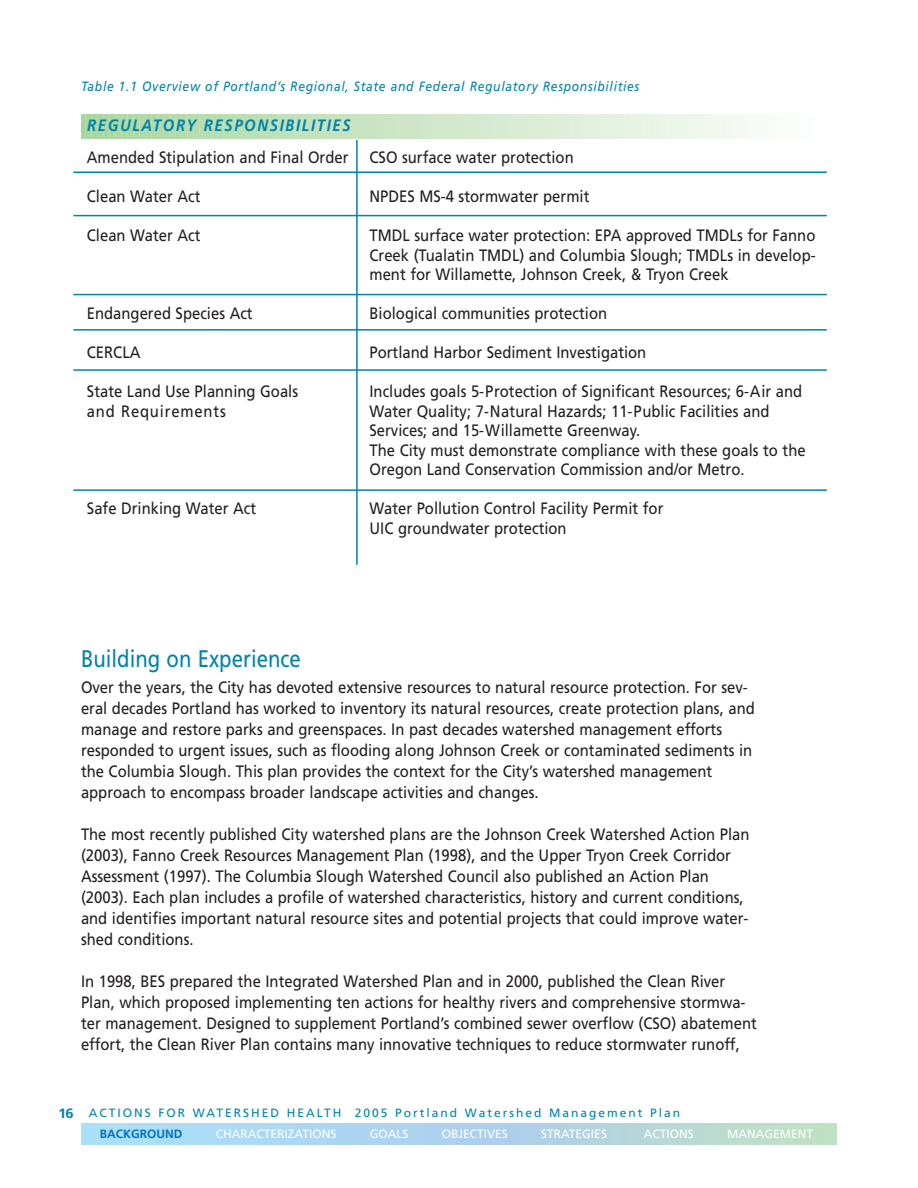
<style>
.page{position:relative;width:918px;height:1188px;background:#fff}
.page>*{position:absolute;margin:0;border:0;box-sizing:border-box;transform-origin:0 0}
.t1{font:24px "Frutiger";color:#0083a9;scale:.85 1}
.t2{font:16.5px/21px "Frutiger";color:#231f20;scale:.9 1}
.t3{font:italic 700 16.5px "Frutiger";letter-spacing:.11em;color:#0083a9;scale:.9 1}
.t4{font:italic 13.5px "Frutiger";letter-spacing:.055em;color:#0083a9;scale:.9 1}
.t5{font:700 13.5px "Frutiger";color:#0083a9;scale:1.1 1}
.t6{font:12px "Frutiger";letter-spacing:.165em;color:#0083a9}
.t7{font:12px "Frutiger";color:#fff}
.t8{font:700 12px "Frutiger";color:#0072bc}
</style>
<div class="page">
<div style="left:81px;top:1124px;width:756px;height:21px;background:linear-gradient(to right,#a6d9ff,#bcd7ca)"></div>
<hr style="left:73px;top:172px;width:754px;height:1px;background:#0083a9">
<hr style="left:356px;top:140px;width:2px;height:425px;background:#0083a9">
<hr style="left:73px;top:215px;width:754px;height:1px;background:#0083a9">
<hr style="left:73px;top:294px;width:754px;height:1px;background:#0083a9">
<hr style="left:73px;top:329px;width:754px;height:2px;background:#0083a9">
<hr style="left:73px;top:369px;width:754px;height:2px;background:#0083a9">
<hr style="left:73px;top:489px;width:754px;height:2px;background:#0083a9">
<svg style="left:82px;top:114px;width:283px;height:25px;background:#baddb1"></svg>
<hr style="left:369px;top:114px;width:2px;height:25px;background:#cae4c2">
<hr style="left:375px;top:114px;width:2px;height:25px;background:#cae4c3">
<hr style="left:381px;top:114px;width:2px;height:25px;background:#cbe5c3">
<hr style="left:387px;top:114px;width:2px;height:25px;background:#cce5c4">
<hr style="left:393px;top:114px;width:2px;height:25px;background:#cce5c5">
<hr style="left:399px;top:114px;width:2px;height:25px;background:#cce6c6">
<hr style="left:405px;top:114px;width:2px;height:25px;background:#cde6c6">
<hr style="left:411px;top:114px;width:2px;height:25px;background:#cee6c7">
<hr style="left:417px;top:114px;width:2px;height:25px;background:#cee6c8">
<hr style="left:423px;top:114px;width:2px;height:25px;background:#cfe7c9">
<hr style="left:429px;top:114px;width:2px;height:25px;background:#d0e7c9">
<hr style="left:435px;top:114px;width:2px;height:25px;background:#d1e8ca">
<hr style="left:441px;top:114px;width:2px;height:25px;background:#d1e8cb">
<hr style="left:447px;top:114px;width:2px;height:25px;background:#d2e8cc">
<hr style="left:453px;top:114px;width:2px;height:25px;background:#d3e9cc">
<hr style="left:459px;top:114px;width:2px;height:25px;background:#d3e9cd">
<hr style="left:465px;top:114px;width:2px;height:25px;background:#d4e9ce">
<hr style="left:471px;top:114px;width:2px;height:25px;background:#d5e9cf">
<hr style="left:477px;top:114px;width:2px;height:25px;background:#d6eacf">
<hr style="left:483px;top:114px;width:2px;height:25px;background:#d6ead0">
<hr style="left:489px;top:114px;width:2px;height:25px;background:#d6ead1">
<hr style="left:495px;top:114px;width:2px;height:25px;background:#d7ebd1">
<hr style="left:501px;top:114px;width:2px;height:25px;background:#d7ebd2">
<svg style="left:507px;top:114px;width:243px;height:25px"></svg>
<p class="t4" style="left:81px;top:81px;width:622px">Table 1.1 Overview of Portland’s Regional, State and Federal Regulatory Responsibilities</p>
<p class="t3" style="left:87px;top:119px;width:294px">REGULATORY RESPONSIBILITIES</p>
<p class="t2" style="left:87px;top:148px;width:292px">Amended Stipulation and Final Order</p>
<p class="t2" style="left:87px;top:187px;width:128px">Clean Water Act</p>
<p class="t2" style="left:87px;top:226px;width:128px">Clean Water Act</p>
<p class="t2" style="left:87px;top:304px;width:186px">Endangered Species Act</p>
<p class="t2" style="left:87px;top:343px;width:61px">CERCLA</p>
<p class="t2" style="left:87px;top:383px;width:236px;line-height:19.5px">State Land Use Planning Goals and Requirements</p>
<p class="t2" style="left:87px;top:499px;width:190px">Safe Drinking Water Act</p>
<p class="t2" style="left:370px;top:149px;width:228px">CSO surface water protection</p>
<p class="t2" style="left:370px;top:188px;width:246px">NPDES MS-4 stormwater permit</p>
<p class="t2" style="left:370px;top:227px;width:497px;line-height:19.5px;text-align:justify">TMDL surface water protection: EPA approved TMDLs for Fanno Creek (Tualatin TMDL) and Columbia Slough; TMDLs in develop&shy;ment for Willamette, Johnson Creek, &amp; Tryon Creek</p>
<p class="t2" style="left:370px;top:305px;width:266px">Biological communities protection</p>
<p class="t2" style="left:370px;top:344px;width:309px">Portland Harbor Sediment Investigation</p>
<p class="t2" style="left:370px;top:383px;width:486px;line-height:19.5px">Includes goals 5-Protection of Significant Resources; 6-Air and Water Quality; 7-Natural Hazards; 11-Public Facilities and Services; and 15-Willamette Greenway.<br>The City must demonstrate compliance with these goals to the Oregon Land Conservation Commission and/or Metro.</p>
<p class="t2" style="left:370px;top:500px;width:328px;line-height:19.5px">Water Pollution Control Facility Permit for<br>UIC groundwater protection</p>
<h1 class="t1" style="left:81px;top:649px;width:260px">Building on Experience</h1>
<p class="t2" style="left:81px;top:678px;width:750px">Over the years, the City has devoted extensive resources to natural resource protection. For sev&shy;eral decades Portland has worked to inventory its natural resources, create protection plans, and manage and restore parks and greenspaces. In past decades watershed management efforts responded to urgent issues, such as flooding along Johnson Creek or contaminated sediments in the Columbia Slough. This plan provides the context for the City’s watershed management approach to encompass broader landscape activities and changes.</p>
<p class="t2" style="left:81px;top:825px;width:744px">The most recently published City watershed plans are the Johnson Creek Watershed Action Plan (2003), Fanno Creek Resources Management Plan (1998), and the Upper Tryon Creek Corridor Assessment (1997). The Columbia Slough Watershed Council also published an Action Plan (2003). Each plan includes a profile of watershed characteristics, history and current conditions, and identifies important natural resource sites and potential projects that could improve water&shy;shed conditions.</p>
<p class="t2" style="left:81px;top:972px;width:752px">In 1998, BES prepared the Integrated Watershed Plan and in 2000, published the Clean River Plan, which proposed implementing ten actions for healthy rivers and comprehensive stormwa&shy;ter management. Designed to supplement Portland’s combined sewer overflow (CSO) abatement effort, the Clean River Plan contains many innovative techniques to reduce stormwater runoff,</p>
<p class="t5" style="left:58px;top:1107px;width:16px">16</p>
<p class="t6" style="left:89px;top:1108px;width:593px">ACTIONS FOR WATERSHED HEALTH 2005 Portland Watershed Management Plan</p>
<p class="t8" style="left:100px;top:1129px;width:84px">BACKGROUND</p>
<p class="t7" style="left:216px;top:1129px;width:122px">CHARACTERIZATIONS</p>
<p class="t7" style="left:370px;top:1129px;width:40px">GOALS</p>
<p class="t7" style="left:442px;top:1129px;width:68px">OBJECTIVES</p>
<p class="t7" style="left:541px;top:1129px;width:67px">STRATEGIES</p>
<p class="t7" style="left:644px;top:1129px;width:52px">ACTIONS</p>
<p class="t7" style="left:727px;top:1129px;width:87px">MANAGEMENT</p>
</div>
